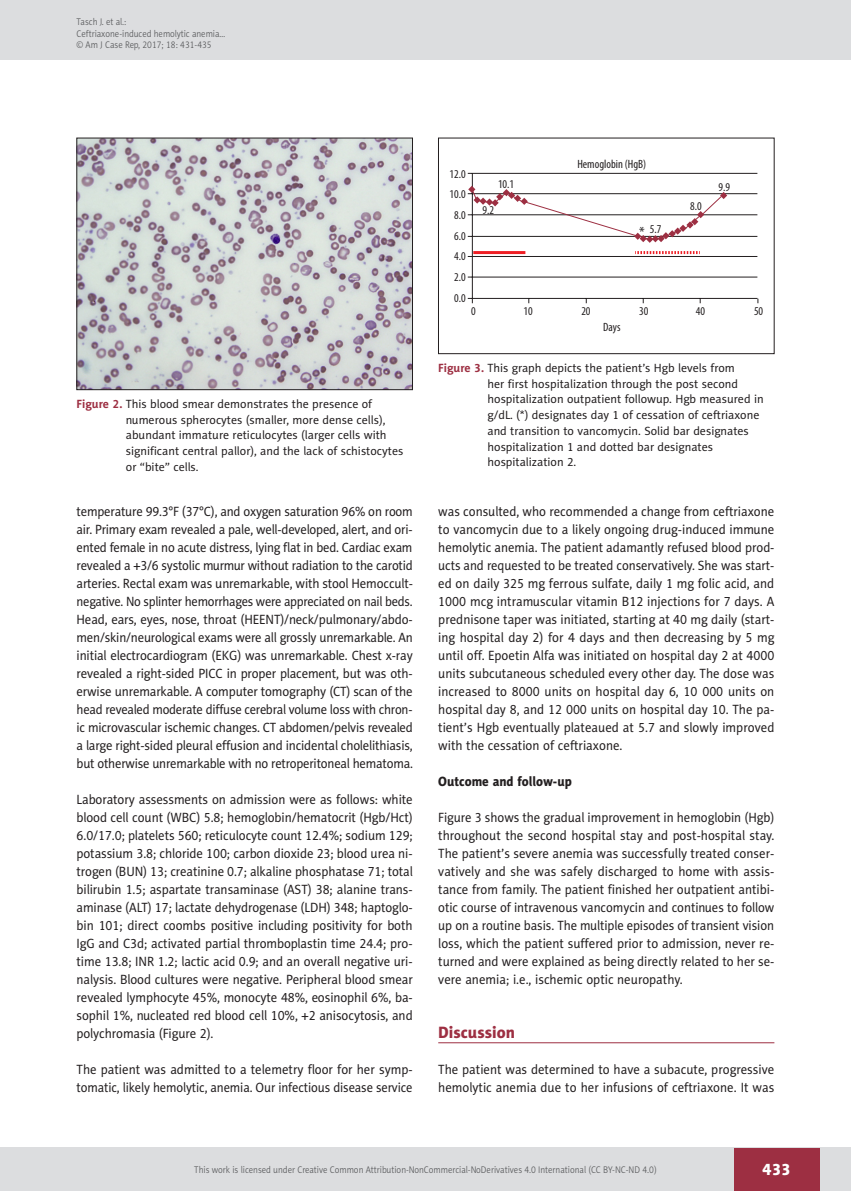
<style>
.page{position:relative;width:851px;height:1191px;background:#fff}
.page>*{position:absolute;margin:0;border:0;box-sizing:border-box;transform-origin:0 0}
.AJCR_Headline_1{font:16.5px "Naomi Sans EFN Heavy";color:#9d2f42}
.t1{font:16.5px "Naomi Sans EFN Heavy";color:#fff}
.t2{font:condensed 15px "Myriad Pro";color:#231f20}
.AJCR_Body{font:13.5px/18px "Naomi Sans EFN";color:#231f20;text-align:justify;scale:.95 1}
.AJCR_Body-2{font:13.5px/18px "Naomi Sans EFN";color:#231f20;text-align:justify;scale:.94 1}
.AJCR_Headline_2{font:13.5px "Naomi Sans EFN Heavy";color:#231f20;scale:.95 1}
.AJCR_Rycina_tytul{font:12px/15.8px "Naomi Sans EFN";color:#231f20}
.t3{font:condensed 12px/20.7px "Myriad Pro";color:#231f20;text-align:center}
.AJCR_pagina_zywa{font:9.75px/11.2px "Naomi Sans EFN Light";color:#57585a;scale:.9 1}
.AJCR_pagina_sygnatur{font:9.75px "Naomi Sans EFN Light";color:#57585a;scale:.9 1}
.s1{font-weight:700;color:#9d2f42}
</style>
<div class="page">
<hr style="left:438px;top:1042px;width:336px;height:1px;background:#9d2f42">
<hr style="left:467px;top:173px;width:290px;height:1px;background:#231f20">
<hr style="left:467px;top:193px;width:290px;height:1px;background:#231f20">
<hr style="left:467px;top:214px;width:290px;height:1px;background:#231f20">
<hr style="left:467px;top:236px;width:290px;height:1px;background:#231f20">
<hr style="left:467px;top:256px;width:290px;height:1px;background:#231f20">
<hr style="left:467px;top:277px;width:290px;height:1px;background:#231f20">
<hr style="left:467px;top:298px;width:290px;height:1px;background:#231f20">
<hr style="left:472px;top:173px;width:1px;height:130px;background:#231f20">
<hr style="left:473px;top:251px;width:52px;height:3px;background:#ee1d23">
<svg style="left:635px;top:251px;width:65px;height:3px"></svg>
<svg style="left:468px;top:186px;width:259px;height:57px"></svg>
<div style="left:438px;top:138px;width:336px;height:216px;border:1px solid #231f20"></div>
<img style="left:79px;top:140px;width:331px;height:248px">
<div style="left:77px;top:138px;width:335px;height:252px;border:1px solid #231f20"></div>
<div style="left:0;top:1148px;width:850px;height:43px;background:#dcdddf"></div>
<div style="left:733px;top:1147px;width:86px;height:43px;background:#9d2f42"></div>
<div style="left:0;top:0;width:850px;height:60px;background:#dcdddf"></div>
<p class="AJCR_pagina_zywa" style="left:77px;top:16px;width:167px">Tasch J. et al.:<br>Ceftriaxone-induced hemolytic anemia…</p>
<p class="AJCR_pagina_sygnatur" style="left:77px;top:39px;width:152px">© Am J Case Rep, 2017; 18: 431-435</p>
<p class="AJCR_Rycina_tytul" style="left:126px;top:396px;width:279px;text-indent:-49px"><span class="s1">Figure 2.</span> This blood smear demonstrates the presence of numerous spherocytes (smaller, more dense cells), abundant immature reticulocytes (larger cells with significant central pallor), and the lack of schistocytes or “bite” cells.</p>
<p class="AJCR_Body-2" style="left:77px;top:502px;width:359px">temperature 99.3°F (37°C), and oxygen saturation 96% on room air. Primary exam revealed a pale, well-developed, alert, and ori&shy;ented female in no acute distress, lying flat in bed. Cardiac exam revealed a +3/6 systolic murmur without radiation to the carotid arteries. Rectal exam was unremarkable, with stool Hemoccult&shy;negative. No splinter hemorrhages were appreciated on nail beds.<br>Head, ears, eyes, nose, throat (HEENT)/neck/pulmonary/abdo&shy;men/skin/neurological exams were all grossly unremarkable. An initial electrocardiogram (EKG) was unremarkable. Chest x-ray revealed a right-sided PICC in proper placement, but was oth&shy;erwise unremarkable. A computer tomography (CT) scan of the head revealed moderate diffuse cerebral volume loss with chron&shy;ic microvascular ischemic changes. CT abdomen/pelvis revealed a large right-sided pleural effusion and incidental cholelithiasis, but otherwise unremarkable with no retroperitoneal hematoma.</p>
<p class="AJCR_Body" style="left:77px;top:790px;width:355px">Laboratory assessments on admission were as follows: white blood cell count (WBC) 5.8; hemoglobin/hematocrit (Hgb/Hct)<br>6.0/17.0; platelets 560; reticulocyte count 12.4%; sodium 129; potassium 3.8; chloride 100; carbon dioxide 23; blood urea ni&shy;trogen (BUN) 13; creatinine 0.7; alkaline phosphatase 71; total bilirubin 1.5; aspartate transaminase (AST) 38; alanine trans&shy;aminase (ALT) 17; lactate dehydrogenase (LDH) 348; haptoglo&shy;bin 101; direct coombs positive including positivity for both IgG and C3d; activated partial thromboplastin time 24.4; pro&shy;time 13.8; INR 1.2; lactic acid 0.9; and an overall negative uri&shy;nalysis. Blood cultures were negative. Peripheral blood smear revealed lymphocyte 45%, monocyte 48%, eosinophil 6%, ba&shy;sophil 1%, nucleated red blood cell 10%, +2 anisocytosis, and polychromasia (Figure 2).</p>
<p class="AJCR_Body" style="left:77px;top:1060px;width:355px">The patient was admitted to a telemetry floor for her symp&shy;tomatic, likely hemolytic, anemia. Our infectious disease service</p>
<p class="t3" style="left:449px;top:164px;width:18px">12.0<br>10.0<br>8.0<br>6.0<br>4.0<br>2.0<br>0.0</p>
<p class="t3" style="left:498px;top:174px;width:18px">10.1</p>
<p class="t3" style="left:482px;top:200px;width:13px">9.2</p>
<p class="t3" style="left:577px;top:154px;width:70px">Hemoglobin (HgB)</p>
<p class="t3" style="left:650px;top:219px;width:13px">5.7</p>
<p class="t2" style="left:639px;top:224px;width:7px">*</p>
<p class="t3" style="left:690px;top:196px;width:13px">8.0</p>
<p class="t3" style="left:718px;top:177px;width:13px">9.9</p>
<p class="t3" style="left:471px;top:301px;width:6px">0</p>
<p class="t3" style="left:523px;top:301px;width:11px">10</p>
<p class="t3" style="left:581px;top:301px;width:11px">20</p>
<p class="t3" style="left:639px;top:301px;width:11px">30</p>
<p class="t3" style="left:695px;top:301px;width:11px">40</p>
<p class="t3" style="left:753px;top:301px;width:11px">50</p>
<p class="t3" style="left:603px;top:317px;width:19px">Days</p>
<p class="AJCR_Rycina_tytul" style="left:487px;top:360px;width:277px;text-indent:-49px"><span class="s1">Figure 3.</span> This graph depicts the patient’s Hgb levels from<br>her first hospitalization through the post second hospitalization outpatient followup. Hgb measured in g/dL. (*) designates day 1 of cessation of ceftriaxone and transition to vancomycin. Solid bar designates hospitalization 1 and dotted bar designates hospitalization 2.</p>
<p class="AJCR_Body" style="left:438px;top:502px;width:355px">was consulted, who recommended a change from ceftriaxone to vancomycin due to a likely ongoing drug-induced immune hemolytic anemia. The patient adamantly refused blood prod&shy;ucts and requested to be treated conservatively. She was start&shy;ed on daily 325 mg ferrous sulfate, daily 1 mg folic acid, and 1000 mcg intramuscular vitamin B12 injections for 7 days. A prednisone taper was initiated, starting at 40 mg daily (start&shy;ing hospital day 2) for 4 days and then decreasing by 5 mg until off. Epoetin Alfa was initiated on hospital day 2 at 4000 units subcutaneous scheduled every other day. The dose was increased to 8000 units on hospital day 6, 10 000 units on hospital day 8, and 12 000 units on hospital day 10. The pa&shy;tient’s Hgb eventually plateaued at 5.7 and slowly improved with the cessation of ceftriaxone.</p>
<p class="AJCR_Headline_2" style="left:438px;top:773px;width:142px">Outcome and follow-up</p>
<p class="AJCR_Body-2" style="left:438px;top:808px;width:359px">Figure 3 shows the gradual improvement in hemoglobin (Hgb) throughout the second hospital stay and post-hospital stay.<br>The patient’s severe anemia was successfully treated conser&shy;vatively and she was safely discharged to home with assis&shy;tance from family. The patient finished her outpatient antibi&shy;otic course of intravenous vancomycin and continues to follow up on a routine basis. The multiple episodes of transient vision loss, which the patient suffered prior to admission, never re&shy;turned and were explained as being directly related to her se&shy;vere anemia; i.e., ischemic optic neuropathy.</p>
<p class="AJCR_Headline_1" style="left:438px;top:1022px;width:78px">Discussion</p>
<p class="AJCR_Body" style="left:438px;top:1060px;width:355px">The patient was determined to have a subacute, progressive hemolytic anemia due to her infusions of ceftriaxone. It was</p>
<p class="AJCR_pagina_zywa" style="left:194px;top:1164px;width:515px">This work is licensed under Creative Common Attribution-NonCommercial-NoDerivatives 4.0 International (CC BY-NC-ND 4.0)</p>
<p class="t1" style="left:762px;top:1159px;width:30px">433</p>
</div>
